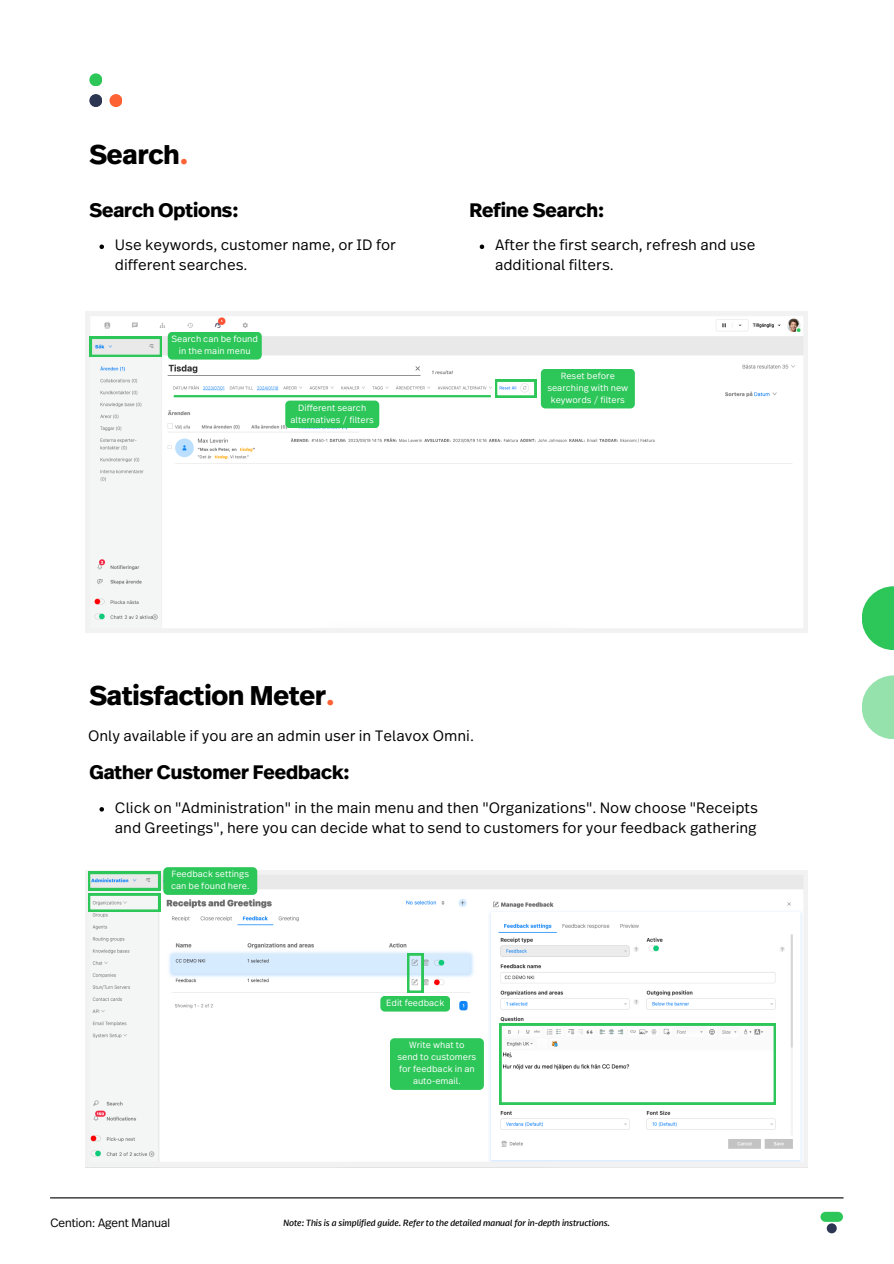
<style>
.page{position:relative;width:894px;height:1264px;background:#fff}
.page>*{position:absolute;margin:0;border:0;box-sizing:border-box;transform-origin:0 0}
.t1{font:700 27px "Real Head Pro";color:#000}
.t2{font:700 19.5px "Real Head Pro";color:#000}
.t3{font:300 15px/20.2px "Real Text Pro";color:#000}
.t4{font:300 12px "Real Head Pro";color:#000}
.t5{font:300 9px/12px "Real Text Pro";color:#fff;text-align:center}
.t6{font:italic 9px "Real Head Pro";color:#000}
.s1{color:#fd6234}
</style>
<div class="page">
<hr style="left:50px;top:1197px;width:793px;height:1px;background:#000">
<div style="left:826px;top:1223px;width:10px;height:10px;background:#2c3551;border-radius:50%"></div>
<div style="left:820px;top:1211px;width:22px;height:10px;background:#2dc659;border-radius:5px"></div>
<div style="left:89px;top:94px;width:13px;height:13px;background:#2c3551;border-radius:50%"></div>
<div style="left:109px;top:94px;width:13px;height:13px;background:#fd6234;border-radius:50%"></div>
<div style="left:89px;top:73px;width:13px;height:13px;background:#2dc659;border-radius:50%"></div>
<svg style="left:862px;top:586px;width:31px;height:64px;fill:#2dc659"></svg>
<svg style="left:862px;top:675px;width:31px;height:64px;fill:#95e2ac"></svg>
<svg style="left:86px;top:312px;width:721px;height:320px"></svg>
<svg style="left:90px;top:337px;width:72px;height:20px"></svg>
<svg style="left:495px;top:380px;width:41px;height:17px"></svg>
<div style="left:168px;top:332px;width:94px;height:27px;background:#2dc659;border-radius:4px"></div>
<div style="left:285px;top:400px;width:94px;height:28px;background:#2dc659;border-radius:4px"></div>
<div style="left:540px;top:369px;width:94px;height:39px;background:#2dc659;border-radius:4px"></div>
<hr style="left:174px;top:395px;width:316px;height:2px;background:#2dc659">
<svg style="left:86px;top:870px;width:721px;height:296px"></svg>
<svg style="left:99px;top:244px;width:5px;height:5px"></svg>
<svg style="left:479px;top:244px;width:5px;height:5px"></svg>
<svg style="left:99px;top:807px;width:5px;height:4px"></svg>
<svg style="left:88px;top:872px;width:72px;height:39px"></svg>
<svg style="left:407px;top:953px;width:16px;height:39px"></svg>
<svg style="left:499px;top:1023px;width:276px;height:81px"></svg>
<div style="left:163px;top:867px;width:94px;height:27px;background:#2dc659;border-radius:4px"></div>
<div style="left:390px;top:1038px;width:93px;height:51px;background:#2dc659;border-radius:4px"></div>
<div style="left:380px;top:995px;width:70px;height:16px;background:#2dc659;border-radius:4px"></div>
<p class="t1" style="left:89px;top:135px;width:100px">Search<span class="s1">.</span></p>
<p class="t2" style="left:89px;top:195px;width:150px">Search Options:</p>
<p class="t2" style="left:469px;top:195px;width:136px">Refine Search:</p>
<h1 class="t3" style="left:115px;top:235px;width:282px">Use keywords, customer name, or ID for different searches.</h1>
<h3 class="t3" style="left:495px;top:235px;width:262px">After the first search, refresh and use additional filters.</h3>
<h2 class="t5" style="left:171px;top:333px;width:88px">Search can be found</h2>
<p class="t5" style="left:179px;top:345px;width:73px">in the main menu</p>
<h2 class="t5" style="left:290px;top:402px;width:85px">Different search alternatives / filters</h2>
<p class="t5" style="left:547px;top:370px;width:82px">Reset before searching with new keywords / filters</p>
<p class="t1" style="left:89px;top:675px;width:246px">Satisfaction Meter<span class="s1">.</span></p>
<h5 class="t3" style="left:88px;top:726px;width:387px">Only available if you are an admin user in Telavox Omni.</h5>
<p class="t2" style="left:89px;top:758px;width:262px">Gather Customer Feedback:</p>
<p class="t3" style="left:115px;top:798px;width:644px">Click on "Administration" in the main menu and then "Organizations". Now choose "Receipts and Greetings", here you can decide what to send to customers for your feedback gathering</p>
<p class="t5" style="left:171px;top:868px;width:80px;text-align:left">Feedback settings can be found here.</p>
<h4 class="t5" style="left:386px;top:997px;width:60px">Edit feedback</h4>
<p class="t4" style="left:50px;top:1214px;width:121px">Cention: Agent Manual</p>
<p class="t5" style="left:409px;top:1039px;width:57px">Write what to</p>
<p class="t5" style="left:397px;top:1051px;width:80px;text-align:left">send to customers for feedback in an</p>
<p class="t5" style="left:413px;top:1075px;width:49px">auto-email.</p>
<h2 class="t6" style="left:283px;top:1216px;width:328px">Note: This is a simplified guide. Refer to the detailed manual for in-depth instructions.</h2>
</div>
